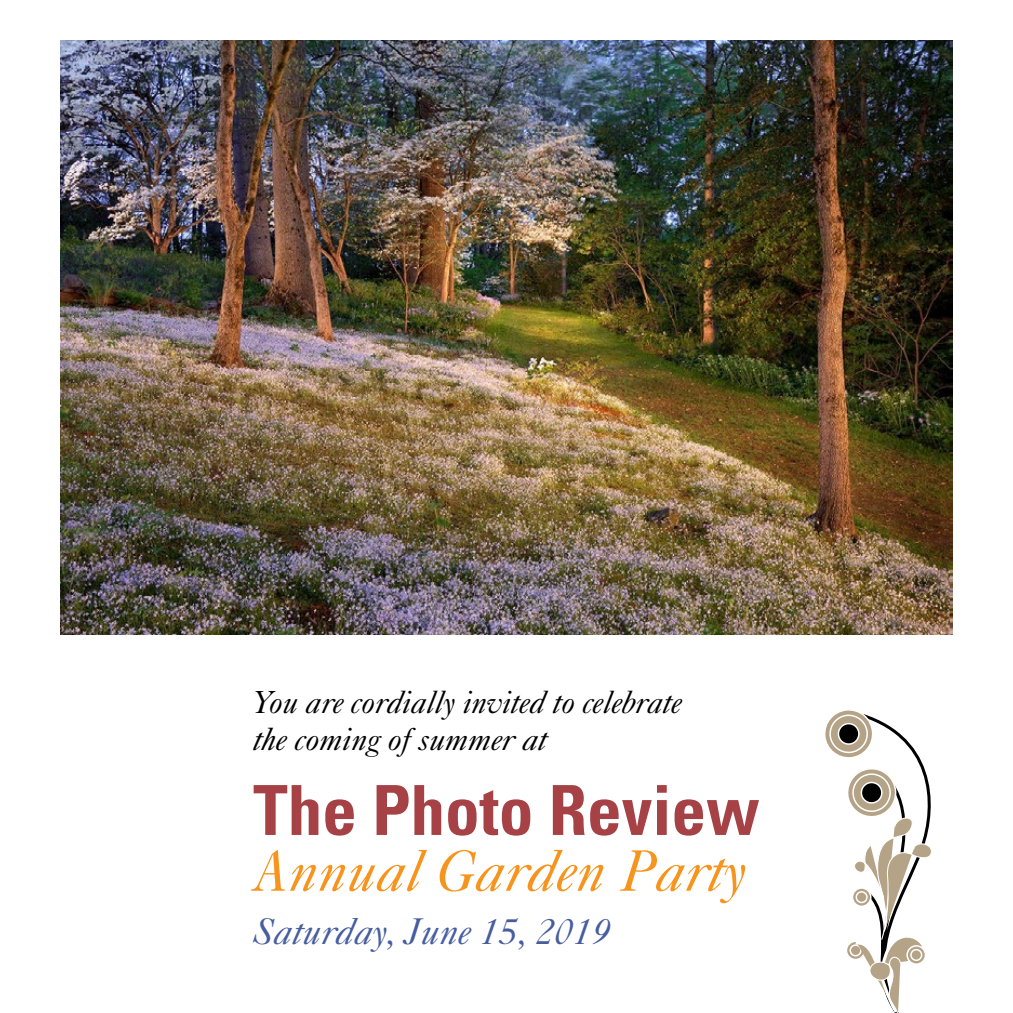
<style>
.page{position:relative;width:1013px;height:1013px;background:#fff}
.page>*{position:absolute;margin:0;border:0;box-sizing:border-box;transform-origin:0 0}
.t1{font:700 condensed 69.08px "Univers";color:#a64245}
.t2{font:italic 58.5px "Caslon Five Forty";color:#f7941e}
.t3{font:italic 37.12px "Caslon Five Forty";color:#465d9f}
.t4{font:italic 31.95px/37.1px "Caslon Five Forty";color:#000}
</style>
<div class="page">
<svg style="left:825px;top:710px;width:106px;height:302px"></svg>
<img style="left:61px;top:40px;width:891px;height:594px">
<p class="t4" style="left:253px;top:683px;width:430px">You are cordially invited to celebrate the coming of summer at</p>
<h1 class="t1" style="left:253px;top:768px;width:508px">The Photo Review</h1>
<h2 class="t2" style="left:253px;top:835px;width:495px">Annual Garden Party</h2>
<p class="t3" style="left:253px;top:909px;width:358px">Saturday, June 15, 2019</p>
</div>
